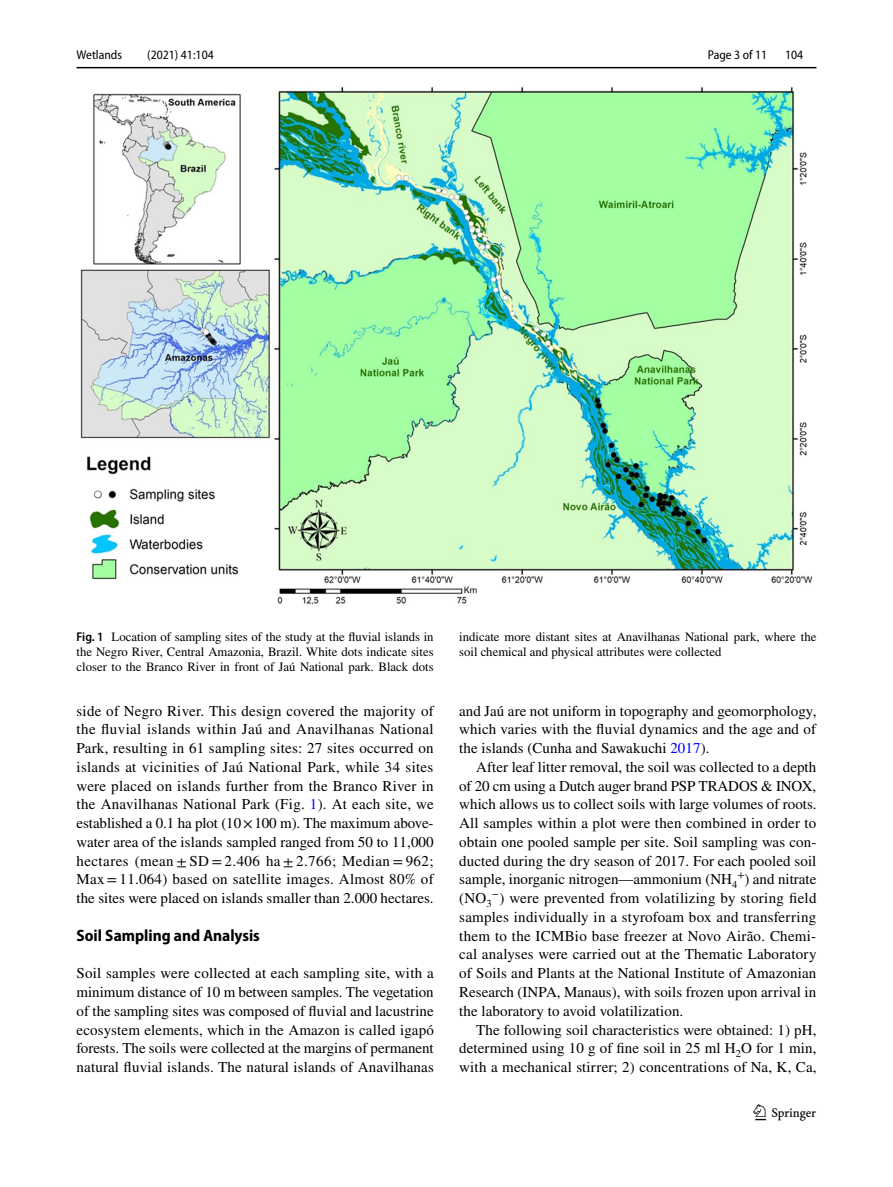
<style>
.page{position:relative;width:893px;height:1187px;background:#fff}
.page>*{position:absolute;margin:0;border:0;box-sizing:border-box;transform-origin:0 0}
.t1{font:22.5px "Springnew Regular 3";color:#000}
.t2{font:700 semi-condensed 16.5px "Myriad Pro";color:#000}
.t3{font:15px/18.8px "STIX";letter-spacing:.005em;color:#000;text-align:justify}
.t4{font:12.75px/15px "STIX";color:#000;text-align:justify}
.t5{font:semi-condensed 12.75px "Myriad Pro";color:#000}
.s1{font-family:"Myriad Pro";font-weight:600;font-stretch:semi-condensed}
.s2{color:#00f}
</style>
<div class="page">
<hr style="left:77px;top:67px;width:739px;height:1px;background:#000">
<img style="left:81px;top:87px;width:731px;height:518px">
<p class="t5" style="left:77px;top:48px;width:47px">Wetlands</p>
<p class="t5" style="left:147px;top:48px;width:68px">(2021) 41:104</p>
<p class="t5" style="left:708px;top:48px;width:61px">Page 3 of 11</p>
<p class="t5" style="left:785px;top:48px;width:20px">104</p>
<p class="t4" style="left:77px;top:630px;width:359px"><span class="s1">Fig. 1</span> Location of sampling sites of the study at the fluvial islands in the Negro River, Central Amazonia, Brazil. White dots indicate sites closer to the Branco River in front of Jaú National park. Black dots</p>
<p class="t4" style="left:459px;top:630px;width:359px">indicate more distant sites at Anavilhanas National park, where the soil chemical and physical attributes were collected</p>
<p class="t3" style="left:77px;top:702px;width:359px">side of Negro River. This design covered the majority of the fluvial islands within Jaú and Anavilhanas National Park, resulting in 61 sampling sites: 27 sites occurred on islands at vicinities of Jaú National Park, while 34 sites were placed on islands further from the Branco River in the Anavilhanas National Park (Fig. <span class="s2">1</span>). At each site, we established a 0.1 ha plot (10×100 m). The maximum above&shy;water area of the islands sampled ranged from 50 to 11,000 hectares (mean ± SD = 2.406 ha ± 2.766; Median = 962; Max=11.064) based on satellite images. Almost 80% of the sites were placed on islands smaller than 2.000 hectares.</p>
<p class="t2" style="left:77px;top:925px;width:185px">Soil Sampling and Analysis</p>
<p class="t3" style="left:77px;top:964px;width:359px">Soil samples were collected at each sampling site, with a minimum distance of 10 m between samples. The vegetation of the sampling sites was composed of fluvial and lacustrine ecosystem elements, which in the Amazon is called igapó forests. The soils were collected at the margins of permanent natural fluvial islands. The natural islands of Anavilhanas</p>
<p class="t3" style="left:459px;top:702px;width:359px">and Jaú are not uniform in topography and geomorphology, which varies with the fluvial dynamics and the age and of the islands (Cunha and Sawakuchi <span class="s2">2017</span>).</p>
<p class="t3" style="left:459px;top:758px;width:359px;text-indent:17px">After leaf litter removal, the soil was collected to a depth of 20 cm using a Dutch auger brand PSP TRADOS &amp; INOX, which allows us to collect soils with large volumes of roots.<br>All samples within a plot were then combined in order to obtain one pooled sample per site. Soil sampling was con&shy;ducted during the dry season of 2017. For each pooled soil sample, inorganic nitrogen—ammonium (NH<sub>4</sub><sup>+</sup>) and nitrate (NO<sub>3</sub><sup>−</sup>) were prevented from volatilizing by storing field samples individually in a styrofoam box and transferring them to the ICMBio base freezer at Novo Airão. Chemi&shy;cal analyses were carried out at the Thematic Laboratory of Soils and Plants at the National Institute of Amazonian Research (INPA, Manaus), with soils frozen upon arrival in the laboratory to avoid volatilization.</p>
<p class="t3" style="left:459px;top:1021px;width:359px;text-indent:17px">The following soil characteristics were obtained: 1) pH, determined using 10 g of fine soil in 25 ml H<sub>2</sub>O for 1 min, with a mechanical stirrer; 2) concentrations of Na, K, Ca,</p>
<h1 class="t1" style="left:755px;top:1104px;width:62px">1 3</h1>
</div>
